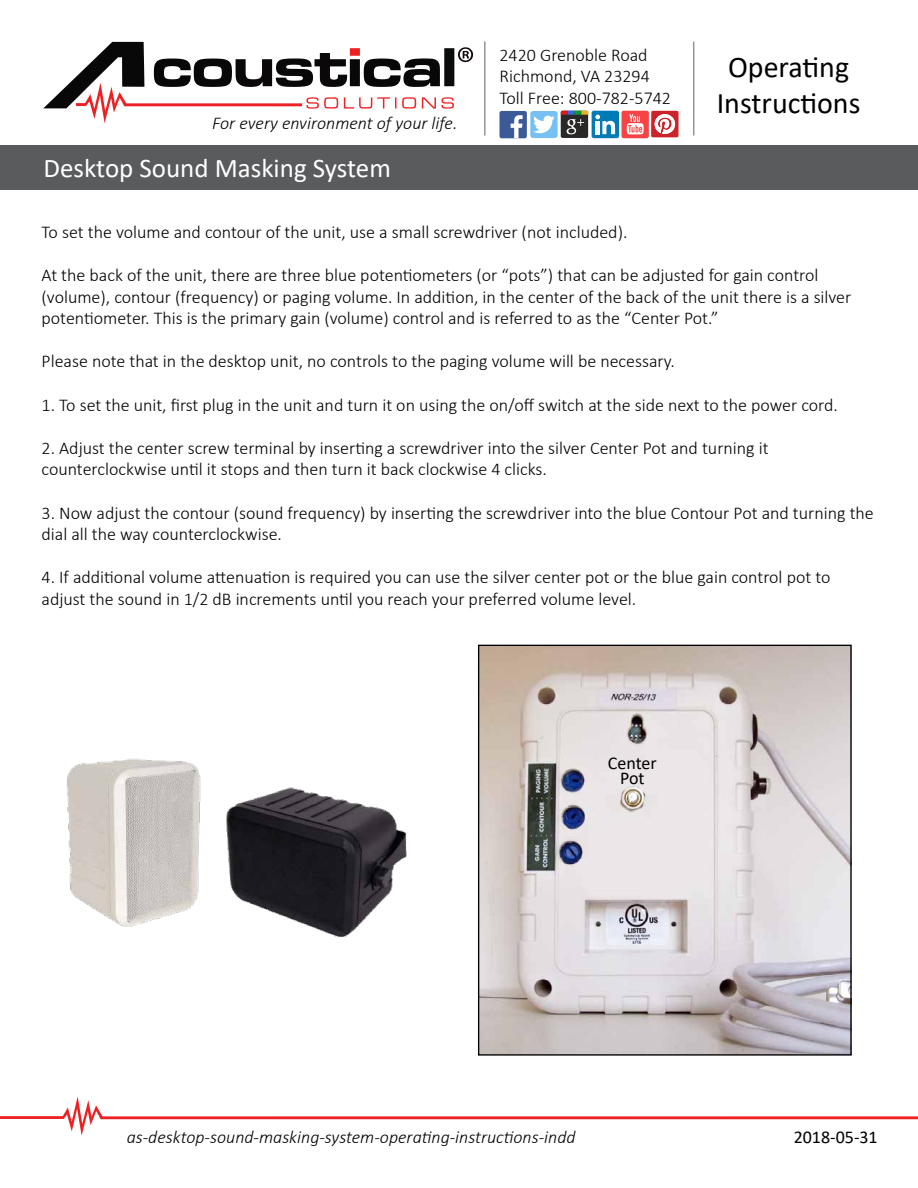
<style>
.page{position:relative;width:918px;height:1188px;background:#fff}
.page>*{position:absolute;margin:0;border:0;box-sizing:border-box;transform-origin:0 0}
.t1{font:30px/36px "Calibri";color:#000;text-align:center}
.t2{font:27px "Calibri";color:#fff}
.t3{font:300 18px/21.6px "Calibri";color:#000}
.t4{font:italic 300 18px "Calibri";color:#000}
.t5{font:18px/15px "Calibri";color:#000;text-align:center}
</style>
<div class="page">
<div style="left:0;top:145px;width:918px;height:45px;background:#5a5b5d"></div>
<hr style="left:484px;top:42px;width:2px;height:93px;background:#939598">
<hr style="left:693px;top:42px;width:1px;height:93px;background:#939598">
<svg style="left:651px;top:111px;width:28px;height:26px"></svg>
<div style="left:500px;top:111px;width:27px;height:27px;background:#3c5a98;border-radius:2px"></div>
<svg style="left:511px;top:115px;width:12px;height:24px"></svg>
<div style="left:592px;top:111px;width:27px;height:27px;background:#017bb5;border-radius:2px"></div>
<svg style="left:595px;top:115px;width:20px;height:19px"></svg>
<svg style="left:530px;top:111px;width:58px;height:27px"></svg>
<div style="left:621px;top:111px;width:28px;height:27px;background:#f64346;border-radius:2px"></div>
<svg style="left:627px;top:114px;width:17px;height:20px"></svg>
<svg style="left:43px;top:42px;width:430px;height:81px"></svg>
<svg style="left:0;top:1097px;width:918px;height:38px"></svg>
<img style="left:67px;top:758px;width:340px;height:179px">
<img style="left:480px;top:647px;width:370px;height:407px">
<div style="left:478px;top:645px;width:374px;height:411px;border:1px solid #000"></div>
<p class="t4" style="left:212px;top:112px;width:247px">For every environment of your life.</p>
<h2 class="t2" style="left:44px;top:150px;width:349px">Desktop Sound Masking System</h2>
<p class="t3" style="left:500px;top:44px;width:173px">2420 Grenoble Road<br>Richmond, VA 23294<br>Toll Free: 800-782-5742</p>
<h1 class="t1" style="left:717px;top:48px;width:145px">Operating<br>Instructions</h1>
<p class="t3" style="left:42px;top:221px;width:587px">To set the volume and contour of the unit, use a small screwdriver (not included).</p>
<p class="t3" style="left:42px;top:264px;width:811px">At the back of the unit, there are three blue potentiometers (or “pots”) that can be adjusted for gain control (volume), contour (frequency) or paging volume. In addition, in the center of the back of the unit there is a silver potentiometer. This is the primary gain (volume) control and is referred to as the “Center Pot.”</p>
<p class="t3" style="left:42px;top:350px;width:635px">Please note that in the desktop unit, no controls to the paging volume will be necessary.</p>
<p class="t3" style="left:42px;top:394px;width:798px">1. To set the unit, first plug in the unit and turn it on using the on/off switch at the side next to the power cord.</p>
<p class="t3" style="left:42px;top:437px;width:729px">2. Adjust the center screw terminal by inserting a screwdriver into the silver Center Pot and turning it counterclockwise until it stops and then turn it back clockwise 4 clicks.</p>
<p class="t3" style="left:42px;top:502px;width:834px">3. Now adjust the contour (sound frequency) by inserting the screwdriver into the blue Contour Pot and turning the dial all the way counterclockwise.</p>
<p class="t3" style="left:42px;top:566px;width:790px">4. If additional volume attenuation is required you can use the silver center pot or the blue gain control pot to adjust the sound in 1/2 dB increments until you reach your preferred volume level.</p>
<p class="t5" style="left:608px;top:755px;width:50px">Center<br>Pot</p>
<p class="t4" style="left:127px;top:1126px;width:450px">as-desktop-sound-masking-system-operating-instructions-indd</p>
<p class="t5" style="left:794px;top:1129px;width:86px">2018-05-31</p>
</div>
